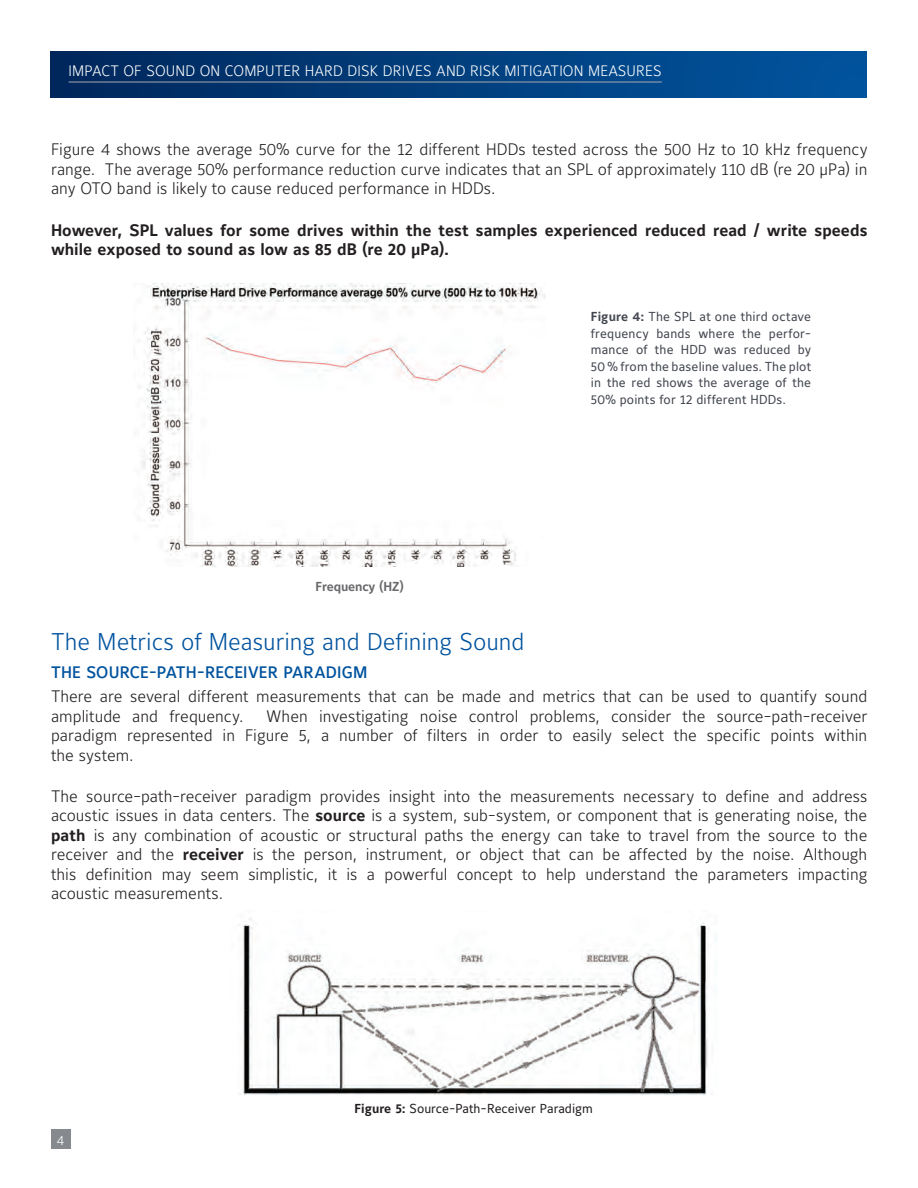
<style>
.page{position:relative;width:918px;height:1188px;background:#fff}
.page>*{position:absolute;margin:0;border:0;box-sizing:border-box;transform-origin:0 0}
._16_pt_header{font:300 24px "Maurea Jci Lf ML";color:#01539e}
.Body_Text{font:300 16.5px/19.5px "Maurea Jci Lf ML";color:#231f20;text-align:justify}
.Body_Text-2{font:700 16.5px/19.5px "Maurea Jci Lf ML";color:#231f20}
.Para_Title{font:500 16.5px "Maurea Jci Lf ML";letter-spacing:.01em;color:#01539e}
.t1{font:300 15px "Maurea Jci Lf ML";letter-spacing:.01em;color:#fff}
.t2{font:300 13.5px "Maurea Jci Lf ML";color:#fff}
.t3{font:12.9px/16.5px "Maurea Jci Lf ML";letter-spacing:.015em;color:#42464f;text-align:justify}
.t4{font:12.9px "Maurea Jci Lf ML";color:#231f20}
.t5{font:700 12.9px "Maurea Jci Lf ML";letter-spacing:-.01em;color:#69696c}
.s1{font-weight:700}
</style>
<div class="page">
<div style="left:51px;top:1129px;width:19px;height:20px;background:#868a8e"></div>
<svg style="left:51px;top:51px;width:816px;height:46px;background:#013f7d"></svg>
<hr style="left:69px;top:82px;width:593px;height:1px;background:#a8a9ad">
<img style="left:142px;top:283px;width:403px;height:283px">
<img style="left:238px;top:918px;width:470px;height:177px">
<p class="t1" style="left:69px;top:62px;width:595px">IMPACT OF SOUND ON COMPUTER HARD DISK DRIVES AND RISK MITIGATION MEASURES</p>
<p class="Body_Text" style="left:51px;top:140px;width:818px">Figure 4 shows the average 50% curve for the 12 different HDDs tested across the 500 Hz to 10 kHz frequency range. The average 50% performance reduction curve indicates that an SPL of approximately 110 dB (re 20 µPa) in any OTO band is likely to cause reduced performance in HDDs.</p>
<p class="Body_Text-2" style="left:51px;top:220px;width:818px">However, SPL values for some drives within the test samples experienced reduced read / write speeds while exposed to sound as low as 85 dB (re 20 µPa).</p>
<p class="t3" style="left:591px;top:309px;width:222px"><span class="s1">Figure 4:</span> The SPL at one third octave frequency bands where the perfor&shy;mance of the HDD was reduced by 50 % from the baseline values. The plot in the red shows the average of the 50% points for 12 different HDDs.</p>
<p class="t5" style="left:316px;top:579px;width:90px">Frequency (HZ)</p>
<p class="_16_pt_header" style="left:51px;top:626px;width:475px">The Metrics of Measuring and Defining Sound</p>
<p class="Para_Title" style="left:51px;top:663px;width:318px">THE SOURCE-PATH-RECEIVER PARADIGM</p>
<p class="Body_Text" style="left:51px;top:687px;width:818px">There are several different measurements that can be made and metrics that can be used to quantify sound amplitude and frequency.</p>
<p class="Body_Text" style="left:51px;top:706px;width:818px;text-indent:215px">When investigating noise control problems, consider the source-path-receiver paradigm represented in Figure 5, a number of filters in order to easily select the specific points within the system.</p>
<p class="Body_Text" style="left:51px;top:786px;width:818px">The source-path-receiver paradigm provides insight into the measurements necessary to define and address acoustic issues in data centers. The <span class="s1">source</span> is a system, sub-system, or component that is generating noise, the <span class="s1">path</span> is any combination of acoustic or structural paths the energy can take to travel from the source to the receiver and the <span class="s1">receiver</span> is the person, instrument, or object that can be affected by the noise. Although this definition may seem simplistic, it is a powerful concept to help understand the parameters impacting acoustic measurements.</p>
<p class="t2" style="left:57px;top:1132px;width:9px">4</p>
<p class="t4" style="left:355px;top:1101px;width:240px"><span class="s1">Figure 5:</span> Source-Path-Receiver Paradigm</p>
</div>
